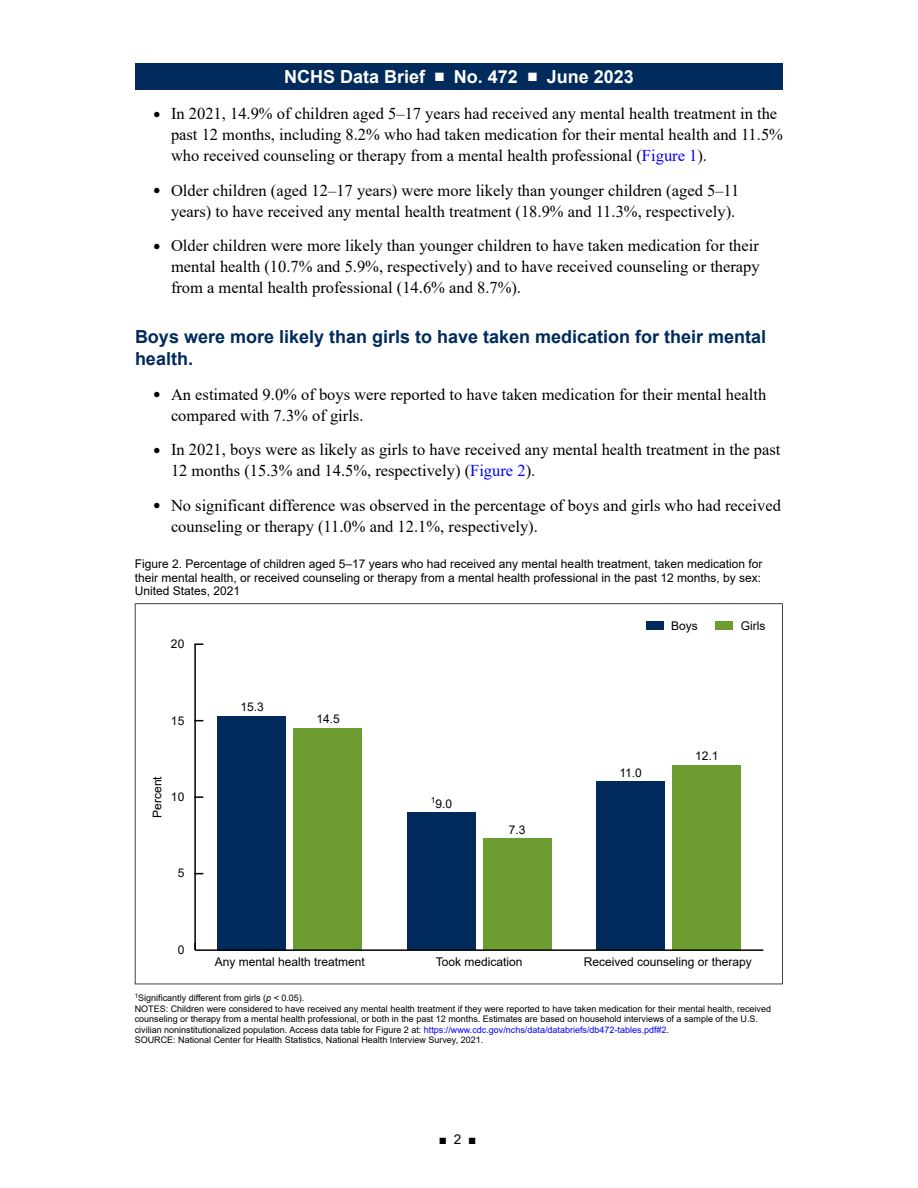
<style>
.page{position:relative;width:918px;height:1188px;background:#fff}
.page>*{position:absolute;margin:0;border:0;box-sizing:border-box;transform-origin:0 0}
.t1{font:700 18px/22.5px "Arial";color:#002b5c}
.t2{font:700 18px "Arial";color:#fff}
.t3{font:16.5px/21px "Times New Roman";color:#000}
.t4{font:13.5px "Arial";color:#000}
.t5{font:12px/13.5px "Arial";color:#000;text-align:justify}
.t6{font:9px/10.5px "Arial";color:#000}
.s1{font-size:12.3px}
.s2{color:#00f}
.s3{font-style:italic}
</style>
<div class="page">
<div style="left:135px;top:63px;width:648px;height:27px;background:#002b5c"></div>
<svg style="left:135px;top:603px;width:648px;height:381px"></svg>
<div style="left:715px;top:621px;width:18px;height:9px;background:#6d9d31"></div>
<div style="left:646px;top:621px;width:18px;height:9px;background:#002b5c"></div>
<hr style="left:194px;top:644px;width:2px;height:306px;background:#000">
<svg style="left:195px;top:796px;width:8px;height:2px"></svg>
<svg style="left:195px;top:643px;width:8px;height:2px"></svg>
<div style="left:294px;top:728px;width:68px;height:222px;background:#6d9d31"></div>
<div style="left:218px;top:716px;width:68px;height:234px;background:#002b5c"></div>
<div style="left:483px;top:838px;width:68px;height:112px;background:#6d9d31"></div>
<div style="left:407px;top:812px;width:68px;height:138px;background:#002b5c"></div>
<div style="left:672px;top:765px;width:69px;height:185px;background:#6d9d31"></div>
<div style="left:597px;top:782px;width:68px;height:168px;background:#002b5c"></div>
<hr style="left:195px;top:949px;width:568px;height:2px;background:#000">
<p class="t2" style="left:284px;top:64px;width:351px">NCHS Data Brief ■ No. 472 ■ June 2023</p>
<p class="t3" style="left:171px;top:103px;width:614px;text-indent:-18px"><span class="s1">●</span> In 2021, 14.9% of children aged 5–17 years had received any mental health treatment in the past 12 months, including 8.2% who had taken medication for their mental health and 11.5% who received counseling or therapy from a mental health professional (<span class="s2">Figure 1</span>).</p>
<p class="t3" style="left:153px;top:179px;width:588px;text-align:right"><span class="s1">●</span> Older children (aged 12–17 years) were more likely than younger children (aged 5–11 years) to have received any mental health treatment (18.9% and 11.3%, respectively).</p>
<p class="t3" style="left:171px;top:235px;width:590px;text-align:justify;text-indent:-18px"><span class="s1">●</span> Older children were more likely than younger children to have taken medication for their mental health (10.7% and 5.9%, respectively) and to have received counseling or therapy from a mental health professional (14.6% and 8.7%).</p>
<h2 class="t1" style="left:135px;top:326px;width:633px">Boys were more likely than girls to have taken medication for their mental health.</h2>
<p class="t3" style="left:171px;top:383px;width:597px;text-indent:-18px"><span class="s1">●</span> An estimated 9.0% of boys were reported to have taken medication for their mental health compared with 7.3% of girls.</p>
<p class="t3" style="left:171px;top:439px;width:611px;text-indent:-18px"><span class="s1">●</span> In 2021, boys were as likely as girls to have received any mental health treatment in the past<br>12 months (15.3% and 14.5%, respectively) (<span class="s2">Figure 2</span>).</p>
<p class="t3" style="left:171px;top:494px;width:612px;text-indent:-18px"><span class="s1">●</span> No significant difference was observed in the percentage of boys and girls who had received counseling or therapy (11.0% and 12.1%, respectively).</p>
<p class="t5" style="left:135px;top:557px;width:629px">Figure 2. Percentage of children aged 5–17 years who had received any mental health treatment, taken medication for their mental health, or received counseling or therapy from a mental health professional in the past 12 months, by sex:<br>United States, 2021</p>
<p class="t5" style="left:171px;top:637px;width:15px">20</p>
<p class="t5" style="left:171px;top:713px;width:15px">15</p>
<p class="t5" style="left:150px;top:818px;width:43px;rotate:-90deg">Percent</p>
<p class="t5" style="left:171px;top:790px;width:15px">10</p>
<p class="t5" style="left:178px;top:866px;width:8px">5</p>
<p class="t5" style="left:178px;top:943px;width:8px">0</p>
<p class="t5" style="left:241px;top:700px;width:25px">15.3</p>
<p class="t5" style="left:316px;top:712px;width:25px">14.5</p>
<p class="t5" style="left:431px;top:797px;width:23px"><sup>1</sup>9.0</p>
<p class="t5" style="left:509px;top:823px;width:18px">7.3</p>
<p class="t5" style="left:671px;top:619px;width:28px">Boys</p>
<p class="t5" style="left:741px;top:619px;width:26px">Girls</p>
<p class="t5" style="left:619px;top:766px;width:24px">11.0</p>
<p class="t5" style="left:695px;top:749px;width:25px">12.1</p>
<p class="t5" style="left:215px;top:955px;width:152px">Any mental health treatment</p>
<p class="t5" style="left:436px;top:955px;width:88px">Took medication</p>
<p class="t5" style="left:584px;top:955px;width:170px">Received counseling or therapy</p>
<p class="t6" style="left:135px;top:993px;width:638px"><sup>1</sup>Significantly different from girls (<span class="s3">p</span> &lt; 0.05).<br>NOTES: Children were considered to have received any mental health treatment if they were reported to have taken medication for their mental health, received counseling or therapy from a mental health professional, or both in the past 12 months. Estimates are based on household interviews of a sample of the U.S. civilian noninstitutionalized population. Access data table for Figure 2 at: <span class="s2">https://www.cdc.gov/nchs/data/databriefs/db472-tables.pdf#2</span>.<br>SOURCE: National Center for Health Statistics, National Health Interview Survey, 2021.</p>
<p class="t4" style="left:439px;top:1130px;width:39px">■ 2 ■</p>
</div>
